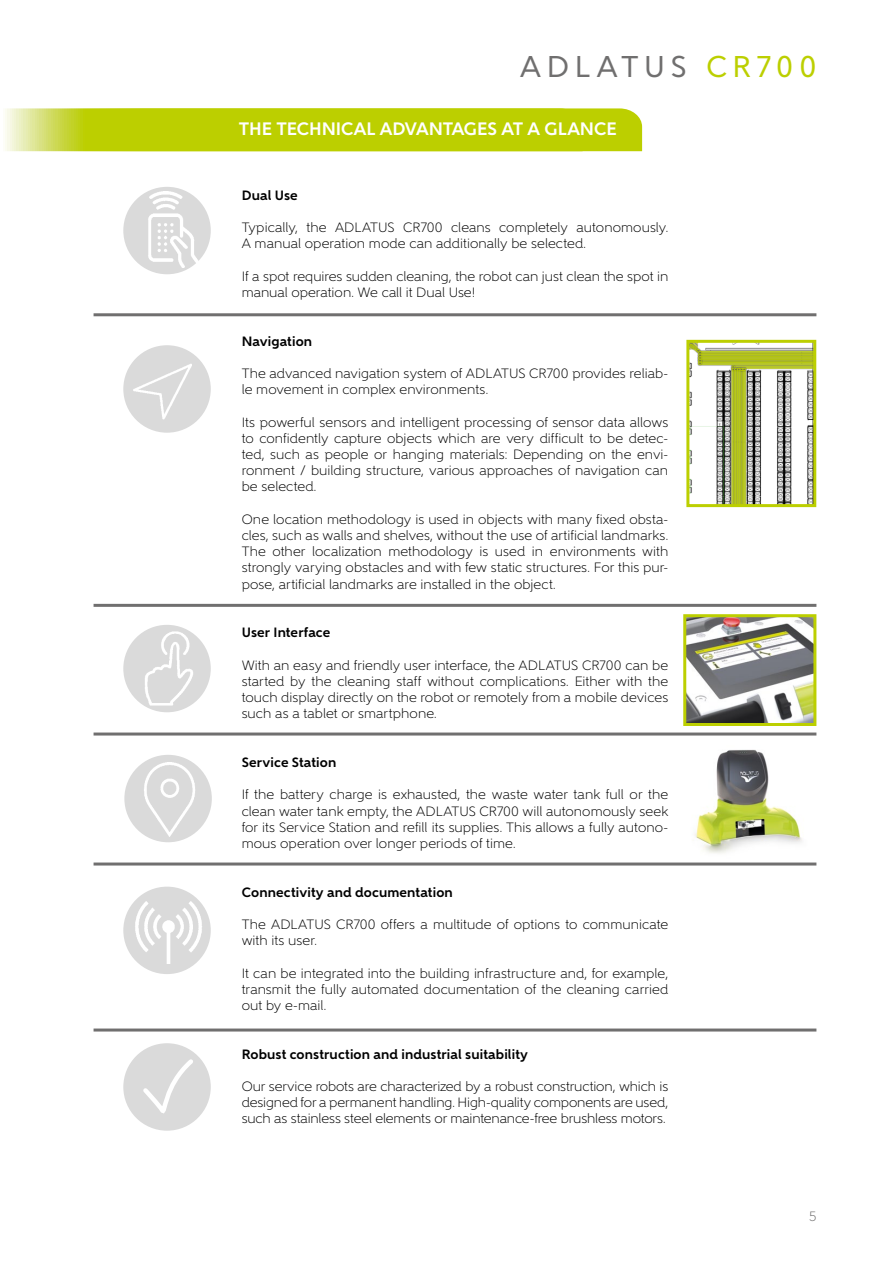
<style>
.page{position:relative;width:893px;height:1263px;background:#fff}
.page>*{position:absolute;margin:0;border:0;box-sizing:border-box;transform-origin:0 0}
.t1{font:30px "Gentleman 600";letter-spacing:.19em;color:#706f6f}
.t2{font:700 18px "Gentleman 800";letter-spacing:-.005em;color:#fff}
.t3{font:300 13.5px/16.2px "Gentleman 400";letter-spacing:.005em;color:#000;text-align:justify}
.t4{font:700 13.5px "Gentleman 800";letter-spacing:.01em;color:#000}
.t5{font:300 13.5px "Gentleman 400";color:#706f6f}
.s1{color:#bccf00}
</style>
<div class="page">
<img style="left:685px;top:749px;width:131px;height:117px">
<svg style="left:5px;top:108px;width:637px;height:43px;background:#c0d111"></svg>
<hr style="left:94px;top:313px;width:722px;height:3px;background:#706f6f">
<hr style="left:94px;top:604px;width:722px;height:3px;background:#706f6f">
<hr style="left:94px;top:732px;width:722px;height:3px;background:#706f6f">
<hr style="left:94px;top:862px;width:722px;height:3px;background:#706f6f">
<hr style="left:94px;top:1028px;width:722px;height:3px;background:#706f6f">
<div style="left:123px;top:1043px;width:88px;height:88px;background:#dadada;border-radius:50%"></div>
<svg style="left:143px;top:1059px;width:54px;height:62px"></svg>
<img style="left:687px;top:618px;width:125px;height:104px">
<div style="left:683px;top:614px;width:133px;height:112px;border:3px solid #bccf00"></div>
<img style="left:690px;top:344px;width:122px;height:159px">
<div style="left:686px;top:340px;width:130px;height:167px;border:3px solid #bccf00"></div>
<div style="left:123px;top:887px;width:88px;height:87px;background:#dadada;border-radius:50%"></div>
<img style="left:133px;top:901px;width:70px;height:62px">
<div style="left:123px;top:625px;width:88px;height:87px;background:#dadada;border-radius:50%"></div>
<img style="left:145px;top:630px;width:50px;height:77px">
<div style="left:123px;top:345px;width:88px;height:88px;background:#dadada;border-radius:50%"></div>
<img style="left:134px;top:364px;width:57px;height:55px">
<div style="left:123px;top:187px;width:88px;height:87px;background:#dadada;border-radius:50%"></div>
<img style="left:137px;top:192px;width:74px;height:76px">
<div style="left:124px;top:755px;width:88px;height:87px;background:#dadada;border-radius:50%"></div>
<img style="left:133px;top:762px;width:72px;height:75px">
<h1 class="t1" style="left:520px;top:48px;width:298px">ADLATUS <span class="s1">CR700</span></h1>
<h2 class="t2" style="left:239px;top:118px;width:379px">THE TECHNICAL ADVANTAGES AT A GLANCE</h2>
<p class="t4" style="left:242px;top:187px;width:58px">Dual Use</p>
<p class="t3" style="left:242px;top:219px;width:428px">Typically, the ADLATUS CR700 cleans completely autonomously.<br>A manual operation mode can additionally be selected.</p>
<p class="t3" style="left:242px;top:268px;width:428px">If a spot requires sudden cleaning, the robot can just clean the spot in manual operation. We call it Dual Use!</p>
<p class="t4" style="left:242px;top:333px;width:72px">Navigation</p>
<p class="t3" style="left:242px;top:365px;width:428px">The advanced navigation system of ADLATUS CR700 provides reliab&shy;le movement in complex environments.</p>
<p class="t3" style="left:242px;top:414px;width:428px">Its powerful sensors and intelligent processing of sensor data allows to confidently capture objects which are very difficult to be detec&shy;ted, such as people or hanging materials: Depending on the envi&shy;ronment / building structure, various approaches of navigation can be selected.</p>
<p class="t3" style="left:242px;top:511px;width:428px">One location methodology is used in objects with many fixed obsta&shy;cles, such as walls and shelves, without the use of artificial landmarks.<br>The other localization methodology is used in environments with strongly varying obstacles and with few static structures. For this pur&shy;pose, artificial landmarks are installed in the object.</p>
<p class="t4" style="left:242px;top:624px;width:90px">User Interface</p>
<p class="t3" style="left:242px;top:657px;width:428px">With an easy and friendly user interface, the ADLATUS CR700 can be started by the cleaning staff without complications. Either with the touch display directly on the robot or remotely from a mobile devices such as a tablet or smartphone.</p>
<p class="t4" style="left:242px;top:754px;width:96px">Service Station</p>
<p class="t3" style="left:242px;top:786px;width:428px">If the battery charge is exhausted, the waste water tank full or the clean water tank empty, the ADLATUS CR700 will autonomously seek for its Service Station and refill its supplies. This allows a fully autono&shy;mous operation over longer periods of time.</p>
<p class="t4" style="left:242px;top:884px;width:213px">Connectivity and documentation</p>
<p class="t3" style="left:242px;top:916px;width:428px">The ADLATUS CR700 offers a multitude of options to communicate with its user.</p>
<p class="t3" style="left:242px;top:965px;width:428px">It can be integrated into the building infrastructure and, for example, transmit the fully automated documentation of the cleaning carried out by e-mail.</p>
<p class="t4" style="left:242px;top:1046px;width:288px">Robust construction and industrial suitability</p>
<p class="t3" style="left:242px;top:1078px;width:428px">Our service robots are characterized by a robust construction, which is designed for a permanent handling. High-quality components are used, such as stainless steel elements or maintenance-free brushless motors.</p>
<p class="t5" style="left:809px;top:1208px;width:9px">5</p>
</div>
